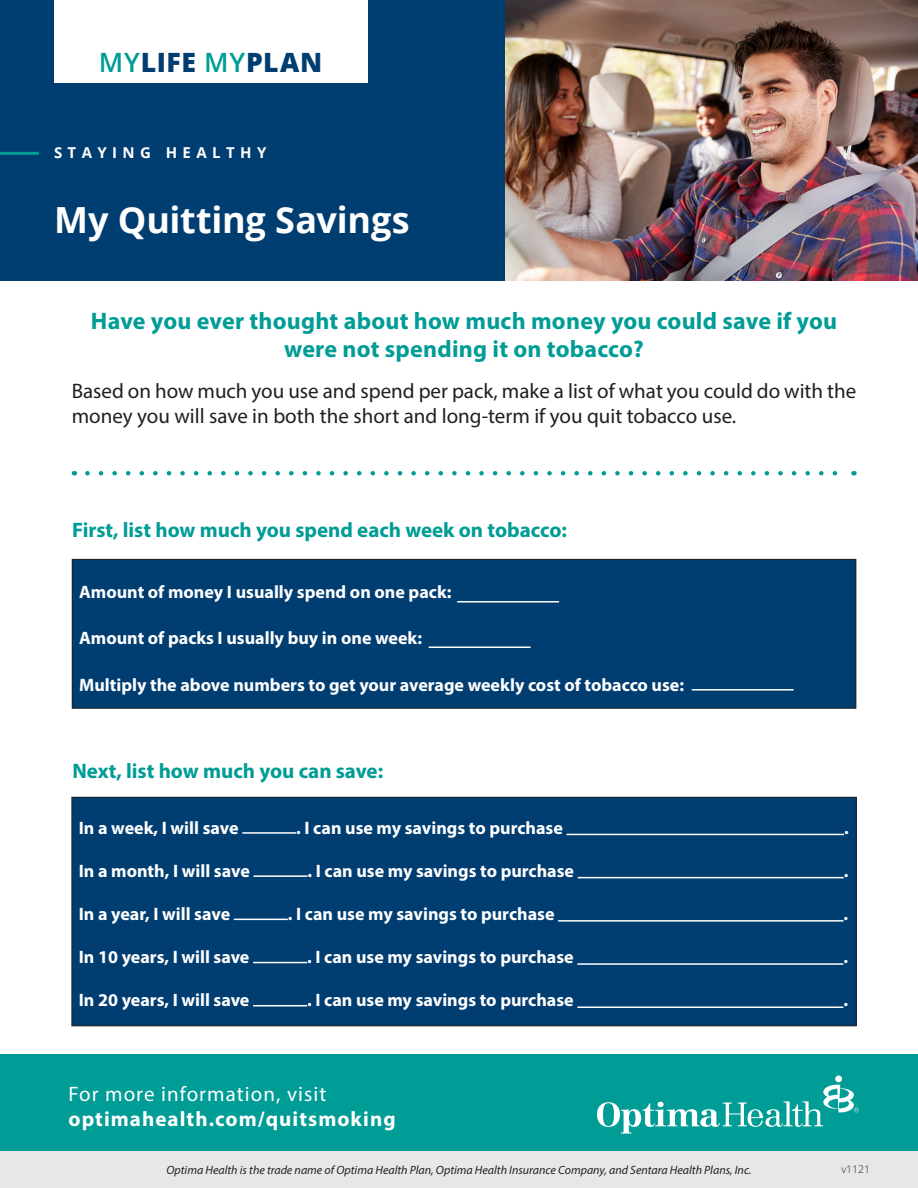
<style>
.page{position:relative;width:918px;height:1188px;background:#fff}
.page>*{position:absolute;margin:0;border:0;box-sizing:border-box;transform-origin:0 0}
.t1{font:700 36px "Open Sans";letter-spacing:-.005em;color:#fff}
.t2{font:800 26.55px "Open Sans";letter-spacing:.02em;color:#003d71}
.t3{font:700 24px/28.8px "Myriad Pro";letter-spacing:.01em;color:#009c96;text-align:center}
.t4{font:21px/25.2px "Myriad Pro";color:#231f20}
.t5{font:700 21px "Myriad Pro";color:#009c96}
.t6{font:700 21px/25.2px "Myriad Pro";letter-spacing:.05em;color:#fff}
.t7{font:700 18px "Myriad Pro";color:#fff}
.t8{font:700 15px "Open Sans";letter-spacing:.36em;color:#fff}
.t9{font:italic 12px "Myriad Pro";color:#231f20}
.t10{font:300 10.5px "Open Sans";color:#231f20}
.s1{font-weight:600;color:#009c96}
.s2{font-weight:400}
</style>
<div class="page">
<div style="left:0;top:1151px;width:918px;height:37px;background:#e6e7e9"></div>
<div style="left:0;top:1054px;width:918px;height:97px;background:#009c96"></div>
<div style="left:0;top:0;width:505px;height:281px;background:#003d71"></div>
<hr style="left:0;top:152px;width:39px;height:3px;background:#009c96">
<div style="left:54px;top:0;width:313px;height:82px;background:#fff"></div>
<div style="left:72px;top:559px;width:784px;height:149px;background:#003d71"></div>
<div style="left:72px;top:559px;width:784px;height:149px;border:1px solid #231f20"></div>
<hr style="left:457px;top:601px;width:102px;height:2px;background:#fff">
<div style="left:72px;top:797px;width:784px;height:229px;background:#003d71"></div>
<hr style="left:242px;top:832px;width:54px;height:2px;background:#fff">
<hr style="left:567px;top:834px;width:277px;height:1px;background:#fff">
<hr style="left:253px;top:875px;width:54px;height:2px;background:#fff">
<hr style="left:578px;top:877px;width:266px;height:1px;background:#fff">
<hr style="left:234px;top:919px;width:54px;height:1px;background:#fff">
<hr style="left:558px;top:920px;width:285px;height:2px;background:#fff">
<hr style="left:253px;top:962px;width:54px;height:1px;background:#fff">
<hr style="left:577px;top:963px;width:266px;height:2px;background:#fff">
<hr style="left:253px;top:1005px;width:54px;height:1px;background:#fff">
<hr style="left:577px;top:1006px;width:266px;height:2px;background:#fff">
<div style="left:72px;top:797px;width:784px;height:229px;border:1px solid #231f20"></div>
<img style="left:505px;top:0;width:413px;height:281px">
<svg style="left:87px;top:471px;width:751px;height:5px"></svg>
<hr style="left:429px;top:646px;width:102px;height:2px;background:#fff">
<hr style="left:692px;top:689px;width:102px;height:2px;background:#fff">
<div style="left:835px;top:1075px;width:7px;height:7px;background:#fff;border-radius:50%"></div>
<svg style="left:597px;top:1085px;width:262px;height:49px"></svg>
<p class="t2" style="left:99px;top:42px;width:225px"><span class="s1">MY</span>LIFE <span class="s1">MY</span>PLAN</p>
<p class="t8" style="left:54px;top:142px;width:214px">STAYING HEALTHY</p>
<p class="t1" style="left:54px;top:195px;width:357px">My Quitting Savings</p>
<p class="t3" style="left:91px;top:305px;width:748px">Have you ever thought about how much money you could save if you were not spending it on tobacco?</p>
<p class="t4" style="left:72px;top:378px;width:786px">Based on how much you use and spend per pack, make a list of what you could do with the money you will save in both the short and long-term if you quit tobacco use.</p>
<p class="t5" style="left:72px;top:516px;width:496px">First, list how much you spend each week on tobacco:</p>
<p class="t7" style="left:79px;top:580px;width:374px">Amount of money I usually spend on one pack:</p>
<p class="t7" style="left:79px;top:627px;width:344px">Amount of packs I usually buy in one week:</p>
<p class="t7" style="left:79px;top:673px;width:606px">Multiply the above numbers to get your average weekly cost of tobacco use:</p>
<p class="t5" style="left:72px;top:757px;width:312px">Next, list how much you can save:</p>
<p class="t7" style="left:79px;top:816px;width:161px">In a week, I will save</p>
<p class="t7" style="left:296px;top:816px;width:268px">. I can use my savings to purchase</p>
<p class="t7" style="left:844px;top:816px;width:6px">.</p>
<p class="t7" style="left:79px;top:859px;width:173px">In a month, I will save</p>
<p class="t7" style="left:307px;top:859px;width:268px">. I can use my savings to purchase</p>
<p class="t7" style="left:844px;top:859px;width:6px">.</p>
<p class="t7" style="left:79px;top:902px;width:153px">In a year, I will save</p>
<p class="t7" style="left:288px;top:902px;width:268px">. I can use my savings to purchase</p>
<p class="t7" style="left:843px;top:902px;width:6px">.</p>
<p class="t7" style="left:79px;top:945px;width:172px">In 10 years, I will save</p>
<p class="t7" style="left:307px;top:945px;width:268px">. I can use my savings to purchase</p>
<p class="t7" style="left:843px;top:945px;width:6px">.</p>
<p class="t7" style="left:79px;top:989px;width:172px">In 20 years, I will save</p>
<p class="t7" style="left:307px;top:989px;width:268px">. I can use my savings to purchase</p>
<p class="t7" style="left:843px;top:989px;width:6px">.</p>
<p class="t6" style="left:69px;top:1080px;width:329px"><span class="s2">For more information, visit </span>optimahealth.com/quitsmoking</p>
<p class="t9" style="left:166px;top:1163px;width:587px">Optima Health is the trade name of Optima Health Plan, Optima Health Insurance Company, and Sentara Health Plans, Inc.</p>
<p class="t10" style="left:841px;top:1162px;width:30px">v1121</p>
</div>
